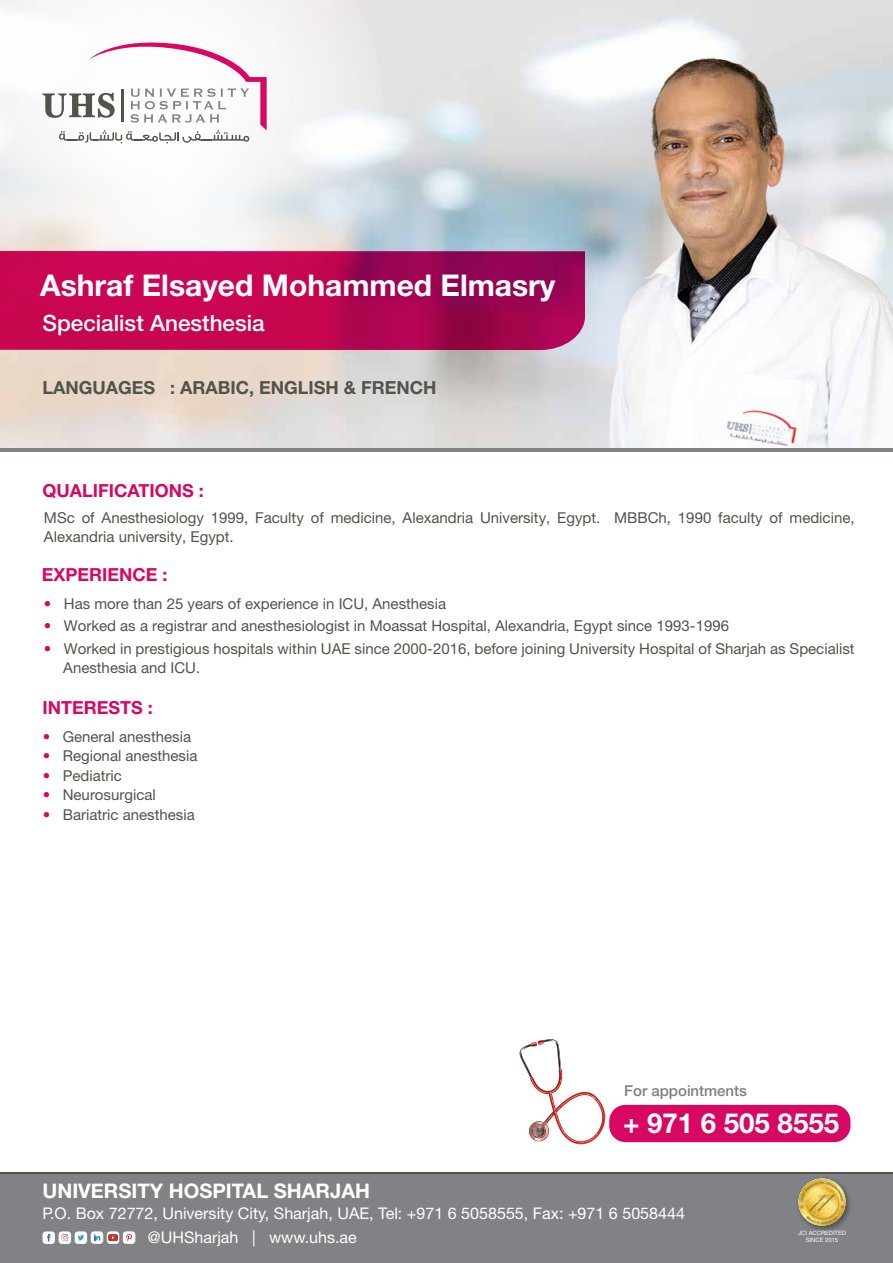
<style>
.page{position:relative;width:893px;height:1263px;background:#fff}
.page>*{position:absolute;margin:0;border:0;box-sizing:border-box;transform-origin:0 0}
.t1{font:700 30px "Helvetica Neue LT Std";color:#fff}
.t2{font:700 27.75px "Helvetica Neue LT Std";color:#fff}
.t3{font:500 22.5px "Helvetica Neue LT Std";color:#fff}
.t4{font:700 20.1px "Helvetica Neue LT Std";color:#fff}
.t5{font:700 18px "Helvetica Neue LT Std";color:#d70762}
.t6{font:700 18px "Helvetica Neue LT Std";color:#52534a}
.t7{font:16.05px "Helvetica Neue LT Std";color:#fff}
.t8{font:15px/19.5px "Helvetica Neue LT Std";color:#52534a}
.t9{font:500 15px "Helvetica Neue LT Std";color:#7d8081}
.t10{font:6px/7.1px "Helvetica Neue LT Std";color:#fff;text-align:center}
.s1{color:#d70762}
</style>
<div class="page">
<div style="left:0;top:1174px;width:893px;height:89px;background:#808285"></div>
<hr style="left:0;top:1172px;width:893px;height:2px;background:#52534a">
<div style="left:75px;top:1231px;width:12px;height:13px;background:#fff;border-radius:3px"></div>
<svg style="left:78px;top:1235px;width:6px;height:5px"></svg>
<div style="left:43px;top:1231px;width:12px;height:13px;background:#fff;border-radius:3px"></div>
<svg style="left:47px;top:1234px;width:3px;height:7px"></svg>
<div style="left:59px;top:1231px;width:12px;height:13px;background:#fff;border-radius:3px"></div>
<svg style="left:61px;top:1234px;width:7px;height:7px"></svg>
<div style="left:123px;top:1231px;width:12px;height:13px;background:#fff;border-radius:3px"></div>
<svg style="left:126px;top:1234px;width:6px;height:7px"></svg>
<div style="left:91px;top:1231px;width:12px;height:13px;background:#fff;border-radius:3px"></div>
<svg style="left:94px;top:1234px;width:6px;height:6px"></svg>
<div style="left:107px;top:1231px;width:12px;height:13px;background:#fff;border-radius:3px"></div>
<svg style="left:108px;top:1234px;width:10px;height:7px"></svg>
<svg style="left:519px;top:1039px;width:86px;height:105px"></svg>
<div style="left:609px;top:1105px;width:241px;height:37px;background:#d70762;border-radius:16px"></div>
<img style="left:798px;top:1181px;width:52px;height:50px">
<img style="left:798px;top:1178px;width:48px;height:48px;border-radius:24px">
<svg style="left:0;top:0;width:383px;height:251px"></svg>
<img style="left:557px;top:19px;width:336px;height:429px">
<svg style="left:0;top:251px;width:585px;height:99px;background:#b70752"></svg>
<hr style="left:0;top:448px;width:893px;height:3px;background:#808285">
<svg style="left:43px;top:35px;width:224px;height:108px"></svg>
<h1 class="t1" style="left:40px;top:267px;width:517px">Ashraf Elsayed Mohammed Elmasry</h1>
<h3 class="t3" style="left:43px;top:309px;width:224px">Specialist Anesthesia</h3>
<p class="t6" style="left:43px;top:376px;width:396px">LANGUAGES : ARABIC, ENGLISH &amp; FRENCH</p>
<p class="t5" style="left:43px;top:479px;width:163px">QUALIFICATIONS :</p>
<p class="t8" style="left:44px;top:507px;width:812px">MSc of Anesthesiology 1999, Faculty of medicine, Alexandria University, Egypt. MBBCh, 1990 faculty of medicine,<br>Alexandria university, Egypt.</p>
<p class="t5" style="left:42px;top:563px;width:127px">EXPERIENCE :</p>
<p class="t8" style="left:44px;top:593px;width:404px"><span class="s1">•</span> Has more than 25 years of experience in ICU, Anesthesia</p>
<p class="t8" style="left:44px;top:616px;width:687px"><span class="s1">•</span> Worked as a registrar and anesthesiologist in Moassat Hospital, Alexandria, Egypt since 1993-1996</p>
<p class="t8" style="left:63px;top:638px;width:793px;text-indent:-19px"><span class="s1">•</span> Worked in prestigious hospitals within UAE since 2000-2016, before joining University Hospital of Sharjah as Specialist<br>Anesthesia and ICU.</p>
<p class="t5" style="left:43px;top:696px;width:112px">INTERESTS :</p>
<p class="t8" style="left:43px;top:727px;width:150px"><span class="s1">•</span> General anesthesia</p>
<p class="t8" style="left:43px;top:746px;width:156px"><span class="s1">•</span> Regional anesthesia</p>
<p class="t8" style="left:43px;top:766px;width:81px"><span class="s1">•</span> Pediatric</p>
<p class="t8" style="left:43px;top:785px;width:114px"><span class="s1">•</span> Neurosurgical</p>
<p class="t8" style="left:43px;top:805px;width:153px"><span class="s1">•</span> Bariatric anesthesia</p>
<p class="t9" style="left:624px;top:1082px;width:124px">For appointments</p>
<h2 class="t2" style="left:623px;top:1106px;width:218px">+ 971 6 505 8555</h2>
<h3 class="t4" style="left:43px;top:1178px;width:329px">UNIVERSITY HOSPITAL SHARJAH</h3>
<p class="t7" style="left:43px;top:1204px;width:644px">P.O. Box 72772, University City, Sharjah, UAE, Tel: +971 6 5058555, Fax: +971 6 5058444</p>
<p class="t7" style="left:148px;top:1227px;width:210px">@UHSharjah | www.uhs.ae</p>
<p class="t10" style="left:798px;top:1229px;width:49px">JCI ACCREDITED<br>SINCE 2015</p>
</div>
